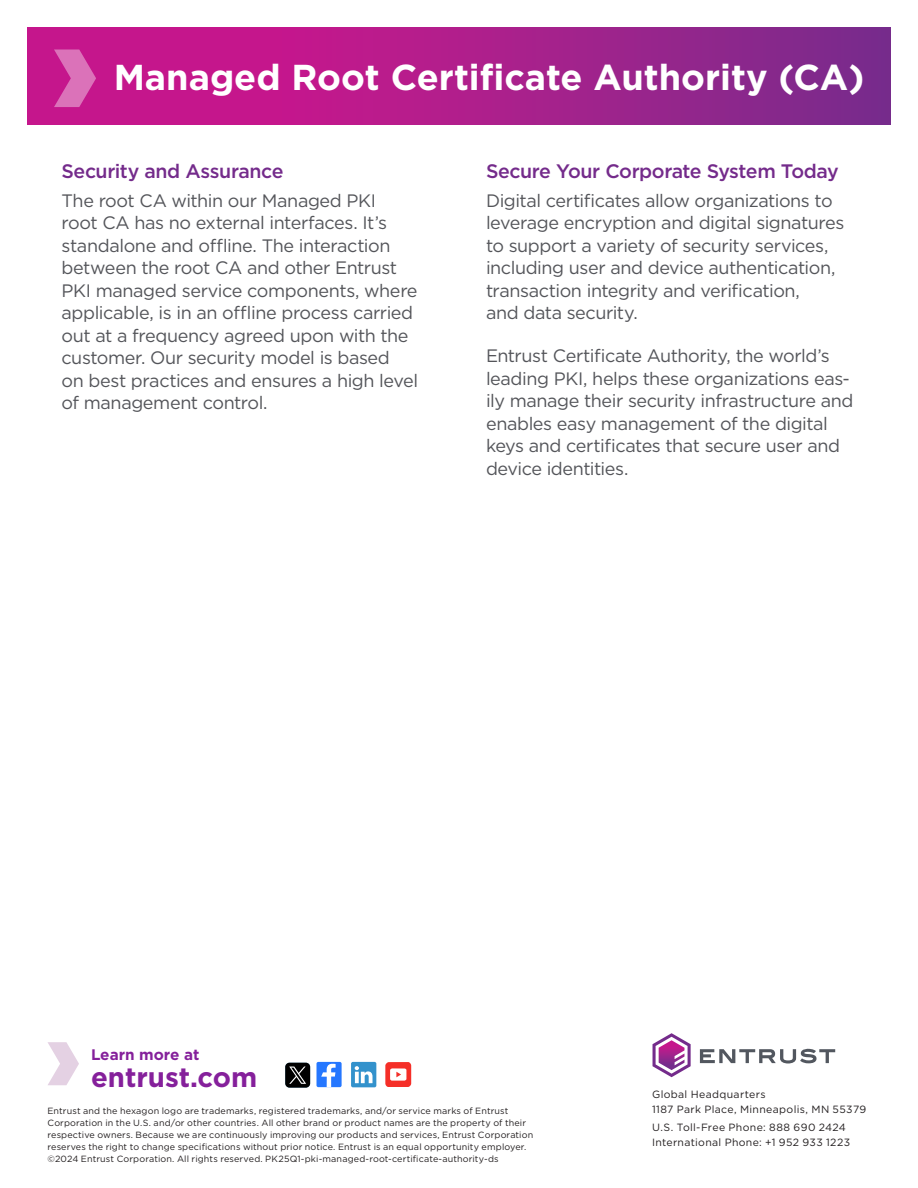
<style>
.page{position:relative;width:918px;height:1188px;background:#fff}
.page>*{position:absolute;margin:0;border:0;box-sizing:border-box;transform-origin:0 0}
.t1{font:700 36px "Gotham";color:#fff}
.t2{font:700 27.6px "Gotham";color:#85209b}
.t3{font:500 19.5px "Gotham";letter-spacing:-.02em;color:#742b8b}
.t4{font:18px/22.5px "Gotham";letter-spacing:-.025em;color:#54555a}
.t5{font:700 15.3px "Gotham";color:#85209b}
.t6{font:10.5px/15px "Gotham";letter-spacing:.035em;color:#231f20}
.Legal{font:9px/12px "Gotham";letter-spacing:.015em;color:#231f20}
</style>
<div class="page">
<svg style="left:700px;top:1049px;width:135px;height:14px"></svg>
<svg style="left:653px;top:1033px;width:38px;height:44px"></svg>
<svg style="left:48px;top:1042px;width:31px;height:43px"></svg>
<svg style="left:27px;top:27px;width:864px;height:98px;background:#a91e8b"></svg>
<svg style="left:54px;top:50px;width:42px;height:57px;background:#d24da7"></svg>
<div style="left:317px;top:1062px;width:25px;height:25px;background:#2577ff;border-radius:2px"></div>
<svg style="left:321px;top:1064px;width:15px;height:23px"></svg>
<div style="left:351px;top:1062px;width:25px;height:25px;background:#3392cc;border-radius:2px"></div>
<svg style="left:355px;top:1066px;width:18px;height:17px"></svg>
<svg style="left:385px;top:1062px;width:26px;height:25px"></svg>
<div style="left:285px;top:1063px;width:25px;height:25px;background:#000;border-radius:4px"></div>
<svg style="left:289px;top:1067px;width:17px;height:17px"></svg>
<p class="t1" style="left:114px;top:54px;width:752px">Managed Root Certificate Authority (CA)</p>
<p class="t3" style="left:62px;top:158px;width:223px">Security and Assurance</p>
<p class="t4" style="left:62px;top:189px;width:358px">The root CA within our Managed PKI<br>root CA has no external interfaces. It’s standalone and offline. The interaction between the root CA and other Entrust PKI managed service components, where applicable, is in an offline process carried out at a frequency agreed upon with the customer. Our security model is based<br>on best practices and ensures a high level of management control.</p>
<p class="t3" style="left:486px;top:158px;width:354px">Secure Your Corporate System Today</p>
<p class="t4" style="left:486px;top:189px;width:360px">Digital certificates allow organizations to leverage encryption and digital signatures to support a variety of security services, including user and device authentication, transaction integrity and verification,<br>and data security.</p>
<p class="t4" style="left:486px;top:344px;width:369px">Entrust Certificate Authority, the world’s leading PKI, helps these organizations eas&shy;ily manage their security infrastructure and enables easy management of the digital keys and certificates that secure user and device identities.</p>
<p class="t5" style="left:91px;top:1044px;width:110px">Learn more at</p>
<p class="t2" style="left:91px;top:1059px;width:168px">entrust.com</p>
<p class="Legal" style="left:48px;top:1105px;width:487px">Entrust and the hexagon logo are trademarks, registered trademarks, and/or service marks of Entrust Corporation in the U.S. and/or other countries. All other brand or product names are the property of their respective owners. Because we are continuously improving our products and services, Entrust Corporation reserves the right to change specifications without prior notice. Entrust is an equal opportunity employer. ©2024 Entrust Corporation. All rights reserved. PK25Q1-pki-managed-root-certificate-authority-ds</p>
<p class="t6" style="left:652px;top:1086px;width:216px">Global Headquarters<br>1187 Park Place, Minneapolis, MN 55379</p>
<p class="t6" style="left:652px;top:1119px;width:200px">U.S. Toll-Free Phone: 888 690 2424<br>International Phone: +1 952 933 1223</p>
</div>
